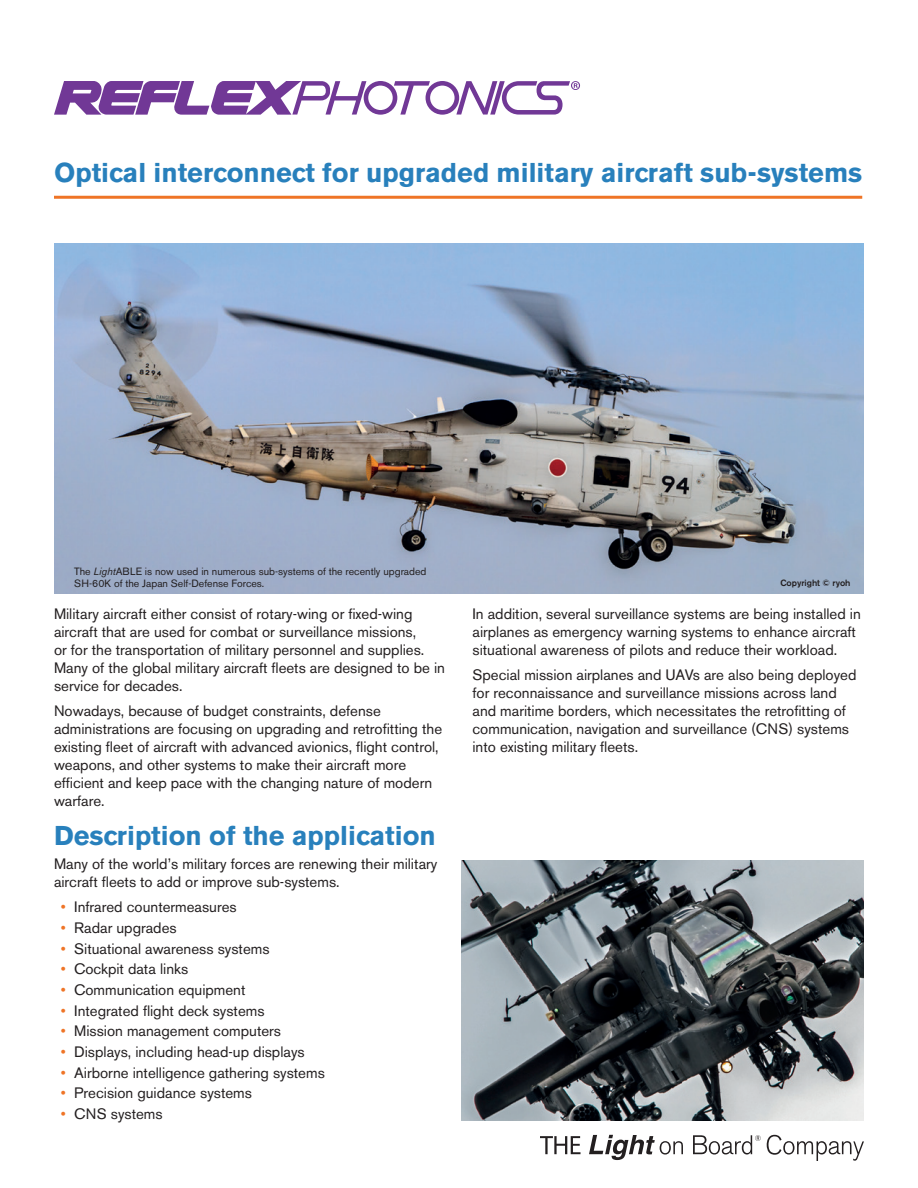
<style>
.page{position:relative;width:918px;height:1188px;background:#fff}
.page>*{position:absolute;margin:0;border:0;box-sizing:border-box;transform-origin:0 0}
.Title_0{font:700 27px "Akzidenz Grotesk BE";color:#2880bc}
.Title_2_span{font:700 27px "Akzidenz Grotesk BE";color:#2880bc}
.Text{font:15px/18px "Akzidenz Grotesk BE";color:#231f20}
.t1{font:10.5px/12.6px "Akzidenz Grotesk BE";color:#231f20}
.t2{font:500 9px "Akzidenz Grotesk BE";color:#231f20}
.s1{font-style:italic}
.s2{color:#ef7426}
</style>
<div class="page">
<svg style="left:54px;top:81px;width:526px;height:34px"></svg>
<svg style="left:540px;top:1136px;width:41px;height:18px"></svg>
<svg style="left:589px;top:1135px;width:94px;height:25px"></svg>
<svg style="left:693px;top:1135px;width:68px;height:20px"></svg>
<svg style="left:767px;top:1135px;width:97px;height:26px"></svg>
<img style="left:461px;top:860px;width:403px;height:260px">
<img style="left:54px;top:243px;width:810px;height:351px">
<hr style="left:54px;top:196px;width:808px;height:3px;background:#ef7426">
<p class="Title_0" style="left:54px;top:157px;width:810px">Optical interconnect for upgraded military aircraft sub-systems</p>
<p class="t1" style="left:74px;top:565px;width:354px">The <span class="s1">Light</span>ABLE is now used in numerous sub-systems of the recently upgraded<br>SH-60K of the Japan Self-Defense Forces.</p>
<p class="Text" style="left:54px;top:605px;width:392px">Military aircraft either consist of rotary-wing or fixed-wing aircraft that are used for combat or surveillance missions,<br>or for the transportation of military personnel and supplies.<br>Many of the global military aircraft fleets are designed to be in service for decades.</p>
<p class="Text" style="left:54px;top:701px;width:390px">Nowadays, because of budget constraints, defense administrations are focusing on upgrading and retrofitting the existing fleet of aircraft with advanced avionics, flight control, weapons, and other systems to make their aircraft more efficient and keep pace with the changing nature of modern warfare.</p>
<p class="Title_2_span" style="left:54px;top:820px;width:383px">Description of the application</p>
<p class="Text" style="left:54px;top:855px;width:385px">Many of the world’s military forces are renewing their military aircraft fleets to add or improve sub-systems.</p>
<p class="Text" style="left:61px;top:898px;width:178px"><span class="s2">•</span> Infrared countermeasures</p>
<p class="Text" style="left:61px;top:919px;width:117px"><span class="s2">•</span> Radar upgrades</p>
<p class="Text" style="left:61px;top:939px;width:210px"><span class="s2">•</span> Situational awareness systems</p>
<p class="Text" style="left:61px;top:960px;width:129px"><span class="s2">•</span> Cockpit data links</p>
<p class="Text" style="left:61px;top:981px;width:186px"><span class="s2">•</span> Communication equipment</p>
<p class="Text" style="left:61px;top:1001px;width:205px"><span class="s2">•</span> Integrated flight deck systems</p>
<p class="Text" style="left:61px;top:1022px;width:222px"><span class="s2">•</span> Mission management computers</p>
<p class="Text" style="left:61px;top:1043px;width:246px"><span class="s2">•</span> Displays, including head-up displays</p>
<p class="Text" style="left:61px;top:1064px;width:266px"><span class="s2">•</span> Airborne intelligence gathering systems</p>
<p class="Text" style="left:61px;top:1084px;width:193px"><span class="s2">•</span> Precision guidance systems</p>
<p class="Text" style="left:61px;top:1105px;width:103px"><span class="s2">•</span> CNS systems</p>
<p class="t2" style="left:780px;top:577px;width:72px">Copyright © ryoh</p>
<p class="Text" style="left:472px;top:605px;width:390px">In addition, several surveillance systems are being installed in airplanes as emergency warning systems to enhance aircraft situational awareness of pilots and reduce their workload.</p>
<p class="Text" style="left:472px;top:665px;width:386px">Special mission airplanes and UAVs are also being deployed for reconnaissance and surveillance missions across land and maritime borders, which necessitates the retrofitting of communication, navigation and surveillance (CNS) systems into existing military fleets.</p>
</div>
